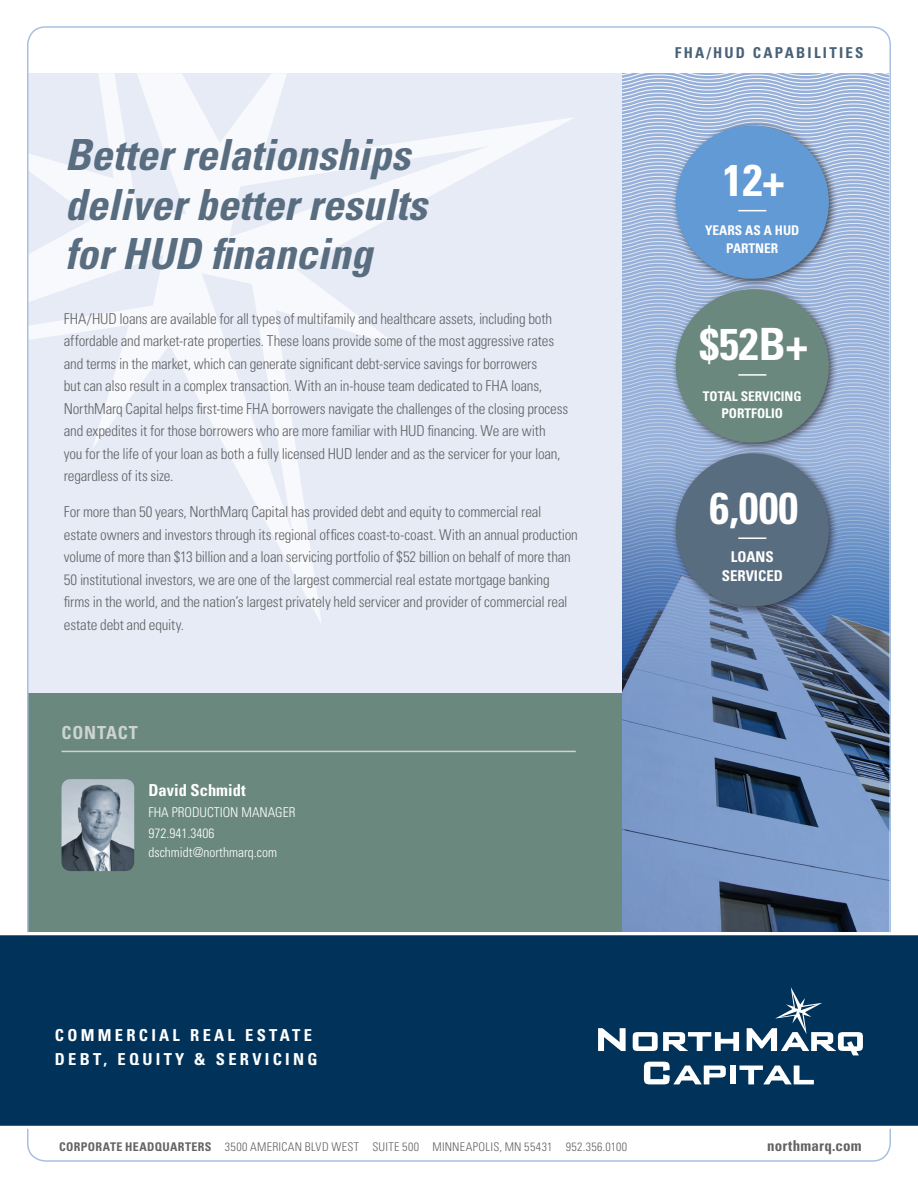
<style>
.page{position:relative;width:918px;height:1188px;background:#fff}
.page>*{position:absolute;margin:0;border:0;box-sizing:border-box;transform-origin:0 0}
.t1{font:700 condensed 44.4px "Univers LT Std";color:#fff}
.t2{font:italic 700 condensed 42.9px/49.5px "Univers LT Std";color:#596d80}
.t3{font:700 condensed 18px "Univers LT Std";letter-spacing:.05em;color:#cdd3d1}
.t4{font:700 condensed 16.5px "Univers LT Std";letter-spacing:.2em;color:#fff}
.t5{font:700 condensed 16.5px "Univers LT Std";color:#fff}
.t6{font:300 condensed 15px/22.5px "Univers LT Std";letter-spacing:-.01em;color:#636366}
.t7{font:700 condensed 15px "Univers LT Std";letter-spacing:.15em;color:#486177}
.Body_Copy{font:700 condensed 15px "Univers LT Std";letter-spacing:.015em;color:#636366}
.t8{font:700 condensed 14.85px/19.4px "Univers LT Std";color:#fff;text-align:center}
.t9{font:300 condensed 13.5px/21px "Univers LT Std";color:#fff}
.t10{font:700 condensed 13.35px/17.4px "Univers LT Std";color:#fff;text-align:center}
.Body_Copy-2{font:300 condensed 12px "Univers LT Std";letter-spacing:.03em;color:#636366}
.s1{font-weight:700}
</style>
<div class="page">
<div style="left:27px;top:73px;width:864px;height:636px;background:#e6ebf6"></div>
<div style="left:28px;top:693px;width:594px;height:239px;background:#6a887e"></div>
<svg style="left:30px;top:73px;width:543px;height:549px"></svg>
<svg style="left:622px;top:692px;width:266px;height:240px;background:#6681aa"></svg>
<img style="left:62px;top:779px;width:72px;height:92px">
<hr style="left:62px;top:751px;width:514px;height:1px;background:#cdd3d1">
<svg style="left:622px;top:73px;width:266px;height:619px;background:#809cbc"></svg>
<hr style="left:738px;top:374px;width:28px;height:2px;background:#fff">
<hr style="left:738px;top:537px;width:28px;height:2px;background:#fff">
<div style="left:0;top:935px;width:918px;height:192px;background:#00325a"></div>
<svg style="left:598px;top:1028px;width:28px;height:23px"></svg>
<svg style="left:633px;top:1032px;width:106px;height:19px"></svg>
<svg style="left:747px;top:987px;width:116px;height:68px"></svg>
<svg style="left:644px;top:1062px;width:82px;height:22px"></svg>
<div style="left:730px;top:1066px;width:6px;height:18px;background:#fff"></div>
<svg style="left:739px;top:1066px;width:75px;height:18px"></svg>
<hr style="left:0;top:1126px;width:918px;height:3px;background:#fff">
<p class="t2" style="left:65px;top:130px;width:364px">Better relationships deliver better results for HUD financing</p>
<p class="t6" style="left:64px;top:307px;width:506px">FHA/HUD loans are available for all types of multifamily and healthcare assets, including both affordable and market-rate properties. These loans provide some of the most aggressive rates and terms in the market, which can generate significant debt-service savings for borrowers<br>but can also result in a complex transaction. With an in-house team dedicated to FHA loans, NorthMarq Capital helps first-time FHA borrowers navigate the challenges of the closing process and expedites it for those borrowers who are more familiar with HUD financing. We are with<br>you for the life of your loan as both a fully licensed HUD lender and as the servicer for your loan, regardless of its size.</p>
<p class="t6" style="left:64px;top:501px;width:516px">For more than 50 years, NorthMarq Capital has provided debt and equity to commercial real estate owners and investors through its regional offices coast-to-coast. With an annual production volume of more than $13 billion and a loan servicing portfolio of $52 billion on behalf of more than 50 institutional investors, we are one of the largest commercial real estate mortgage banking firms in the world, and the nation’s largest privately held servicer and provider of commercial real estate debt and equity.</p>
<p class="t3" style="left:62px;top:722px;width:78px">CONTACT</p>
<p class="t5" style="left:148px;top:780px;width:99px">David Schmidt</p>
<p class="t9" style="left:148px;top:801px;width:149px">FHA PRODUCTION MANAGER<br>972.941.3406</p>
<p class="t9" style="left:148px;top:842px;width:130px">dschmidt@northmarq.com</p>
<p class="t4" style="left:55px;top:1025px;width:259px">COMMERCIAL REAL ESTATE</p>
<p class="t4" style="left:55px;top:1049px;width:264px">DEBT, EQUITY &amp; SERVICING</p>
<p class="t7" style="left:675px;top:44px;width:190px">FHA/HUD CAPABILITIES</p>
<p class="t1" style="left:723px;top:153px;width:63px">12+</p>
<p class="t10" style="left:705px;top:222px;width:96px">YEARS AS A HUD<br>PARTNER</p>
<p class="t1" style="left:699px;top:317px;width:110px">$52B+</p>
<p class="t10" style="left:703px;top:387px;width:100px">TOTAL SERVICING<br>PORTFOLIO</p>
<p class="t1" style="left:709px;top:481px;width:90px">6,000</p>
<p class="t8" style="left:722px;top:547px;width:63px">LOANS<br>SERVICED</p>
<p class="Body_Copy-2" style="left:59px;top:1139px;width:569px"><span class="s1">CORPORATE HEADQUARTERS</span> 3500 AMERICAN BLVD WEST SUITE 500 MINNEAPOLIS, MN 55431 952.356.0100</p>
<p class="Body_Copy" style="left:767px;top:1136px;width:96px">northmarq.com</p>
</div>
